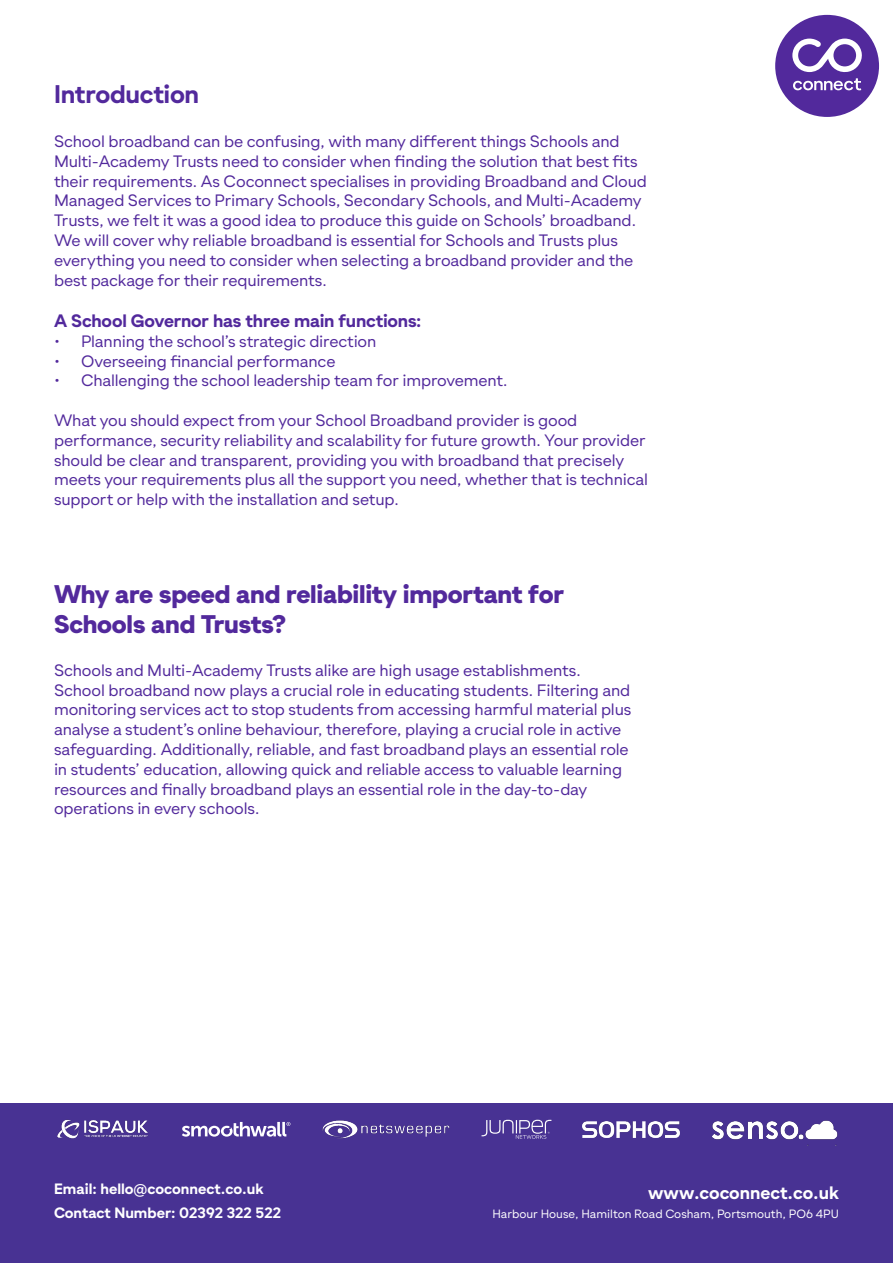
<style>
.page{position:relative;width:893px;height:1263px;background:#fff}
.page>*{position:absolute;margin:0;border:0;box-sizing:border-box;transform-origin:0 0}
.t1{font:900 25.5px/30.6px "Gramatika";letter-spacing:-.01em;color:#52299c}
.t2{font:700 25.5px "Gramatika";letter-spacing:-.01em;color:#52299c}
.t3{font:700 18px "Gramatika";letter-spacing:-.01em;color:#52299c}
.t4{font:700 18px "Gramatika";color:#fff}
.t5{font:16.5px/19.8px "Gramatika";letter-spacing:-.01em;color:#52299c}
.t6{font:700 15px/24px "Gramatika";color:#fff}
.t7{font:12px "Gramatika";color:#fff}
</style>
<div class="page">
<div style="left:775px;top:15px;width:104px;height:102px;background:#52299c;border-radius:50%"></div>
<svg style="left:792px;top:39px;width:70px;height:51px"></svg>
<div style="left:0;top:1103px;width:893px;height:160px;background:#483293"></div>
<svg style="left:182px;top:1122px;width:108px;height:15px"></svg>
<svg style="left:481px;top:1120px;width:70px;height:19px"></svg>
<img style="left:57px;top:1119px;width:91px;height:20px">
<img style="left:322px;top:1120px;width:128px;height:18px">
<img style="left:583px;top:1121px;width:96px;height:16px">
<img style="left:712px;top:1120px;width:126px;height:25px">
<p class="t2" style="left:54px;top:76px;width:147px">Introduction</p>
<p class="t5" style="left:54px;top:132px;width:594px">School broadband can be confusing, with many different things Schools and Multi-Academy Trusts need to consider when finding the solution that best fits their requirements. As Coconnect specialises in providing Broadband and Cloud Managed Services to Primary Schools, Secondary Schools, and Multi-Academy Trusts, we felt it was a good idea to produce this guide on Schools’ broadband.<br>We will cover why reliable broadband is essential for Schools and Trusts plus everything you need to consider when selecting a broadband provider and the best package for their requirements.</p>
<p class="t3" style="left:54px;top:307px;width:369px">A School Governor has three main functions:</p>
<p class="t5" style="left:54px;top:331px;width:324px">• Planning the school’s strategic direction</p>
<p class="t5" style="left:54px;top:351px;width:283px">• Overseeing financial performance</p>
<p class="t5" style="left:54px;top:371px;width:455px">• Challenging the school leadership team for improvement.</p>
<p class="t5" style="left:54px;top:411px;width:595px">What you should expect from your School Broadband provider is good performance, security reliability and scalability for future growth. Your provider should be clear and transparent, providing you with broadband that precisely meets your requirements plus all the support you need, whether that is technical support or help with the installation and setup.</p>
<p class="t1" style="left:54px;top:579px;width:512px">Why are speed and reliability important for<br>Schools and Trusts?</p>
<p class="t5" style="left:54px;top:660px;width:579px">Schools and Multi-Academy Trusts alike are high usage establishments.<br>School broadband now plays a crucial role in educating students. Filtering and monitoring services act to stop students from accessing harmful material plus analyse a student’s online behaviour, therefore, playing a crucial role in active safeguarding. Additionally, reliable, and fast broadband plays an essential role in students’ education, allowing quick and reliable access to valuable learning resources and finally broadband plays an essential role in the day-to-day operations in every schools.</p>
<p class="t6" style="left:54px;top:1177px;width:228px">Email: hello@coconnect.co.uk<br>Contact Number: 02392 322 522</p>
<p class="t4" style="left:648px;top:1180px;width:192px">www.coconnect.co.uk</p>
<p class="t7" style="left:492px;top:1205px;width:348px">Harbour House, Hamilton Road Cosham, Portsmouth, PO6 4PU</p>
</div>
